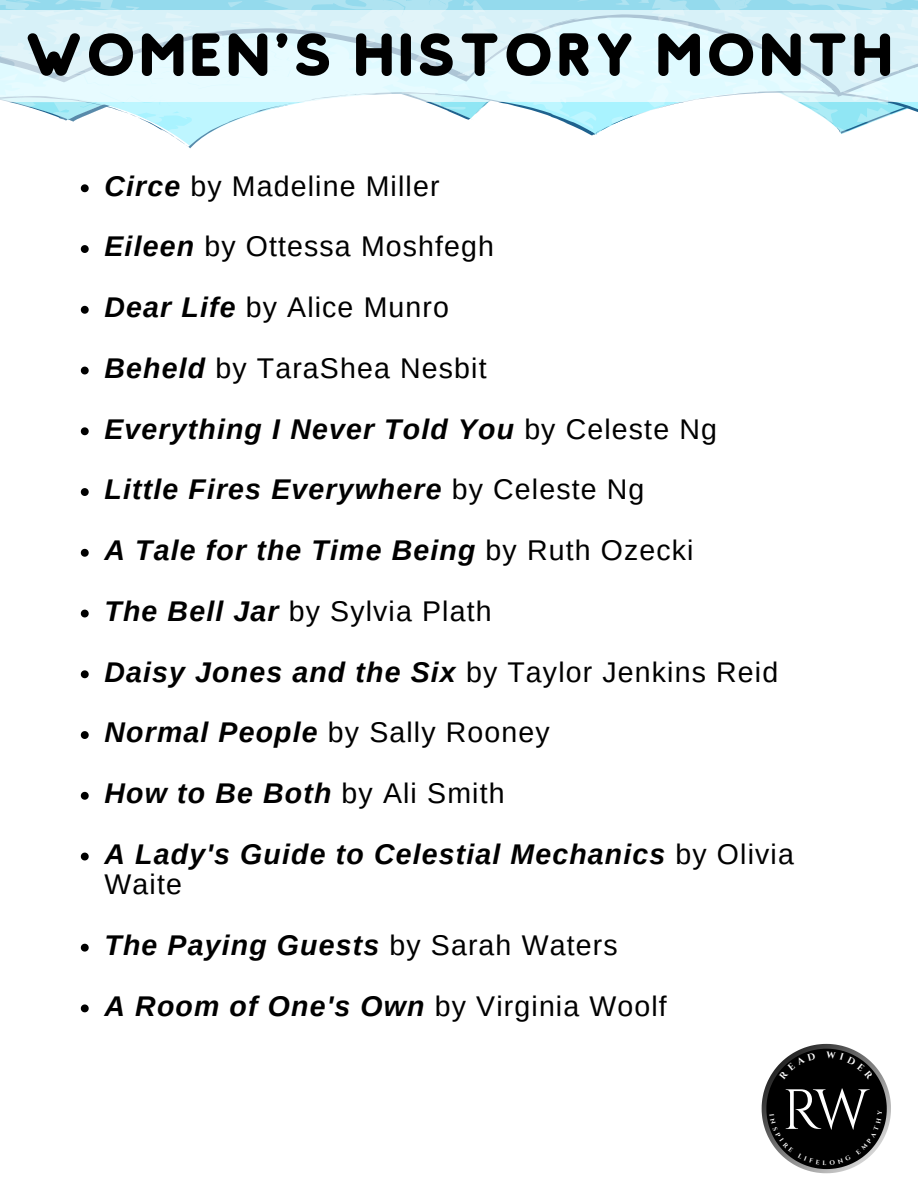
<style>
.page{position:relative;width:918px;height:1188px;background:#fff}
.page>*{position:absolute;margin:0;border:0;box-sizing:border-box;transform-origin:0 0}
.t1{font:60px "Studly";color:#000}
.t2{font:56.55px "Cinzel";color:#fff}
.t3{font:italic 700 28.5px/60.8px "Arimo";letter-spacing:.04em;color:#000}
.t4{font:28.5px/60.8px "Arimo";letter-spacing:.04em;color:#000}
.s1{font-weight:400;font-style:normal}
.s2{font-weight:700;font-style:italic}
</style>
<div class="page">
<svg style="left:149px;top:123px;width:80px;height:26px"></svg>
<svg style="left:298px;top:0;width:210px;height:120px"></svg>
<svg style="left:401px;top:102px;width:69px;height:8px"></svg>
<svg style="left:459px;top:0;width:37px;height:10px"></svg>
<svg style="left:508px;top:0;width:410px;height:135px"></svg>
<svg style="left:0;top:0;width:298px;height:123px"></svg>
<div style="left:0;top:10px;width:918px;height:92px;background:#fff;opacity:.64"></div>
<svg style="left:81px;top:184px;width:8px;height:8px"></svg>
<svg style="left:81px;top:245px;width:8px;height:8px"></svg>
<svg style="left:81px;top:306px;width:8px;height:8px"></svg>
<svg style="left:81px;top:367px;width:8px;height:7px"></svg>
<svg style="left:81px;top:427px;width:8px;height:8px"></svg>
<svg style="left:81px;top:488px;width:8px;height:8px"></svg>
<svg style="left:81px;top:549px;width:8px;height:8px"></svg>
<svg style="left:81px;top:610px;width:8px;height:7px"></svg>
<svg style="left:81px;top:670px;width:8px;height:8px"></svg>
<svg style="left:81px;top:731px;width:8px;height:8px"></svg>
<svg style="left:81px;top:792px;width:8px;height:8px"></svg>
<svg style="left:81px;top:853px;width:8px;height:7px"></svg>
<svg style="left:81px;top:944px;width:8px;height:8px"></svg>
<svg style="left:81px;top:1004px;width:8px;height:8px"></svg>
<svg style="left:762px;top:1044px;width:129px;height:129px"></svg>
<h1 class="t1" style="left:23px;top:22px;width:873px">WOMEN'S HISTORY MONTH</h1>
<p class="t3" style="left:105px;top:155px;width:691px">Circe <span class="s1">by Madeline Miller<br></span>Eileen <span class="s1">by Ottessa Moshfegh<br></span>Dear Life <span class="s1">by Alice Munro<br></span>Beheld <span class="s1">by TaraShea Nesbit<br></span>Everything I Never Told You <span class="s1">by Celeste Ng<br></span>Little Fires Everywhere <span class="s1">by Celeste Ng<br></span>A Tale for the Time Being <span class="s1">by Ruth Ozecki<br></span>The Bell Jar <span class="s1">by Sylvia Plath<br></span>Daisy Jones and the Six <span class="s1">by Taylor Jenkins Reid<br></span>Normal People <span class="s1">by Sally Rooney<br></span>How to Be Both <span class="s1">by Ali Smith<br></span>A Lady's Guide to Celestial Mechanics <span class="s1">by Olivia</span></p>
<p class="t4" style="left:105px;top:854px;width:564px">Waite<br><span class="s2">The Paying Guests</span> by Sarah Waters<br><span class="s2">A Room of One's Own</span> by Virginia Woolf</p>
<h2 class="t2" style="left:782px;top:1074px;width:88px">RW</h2>
</div>
